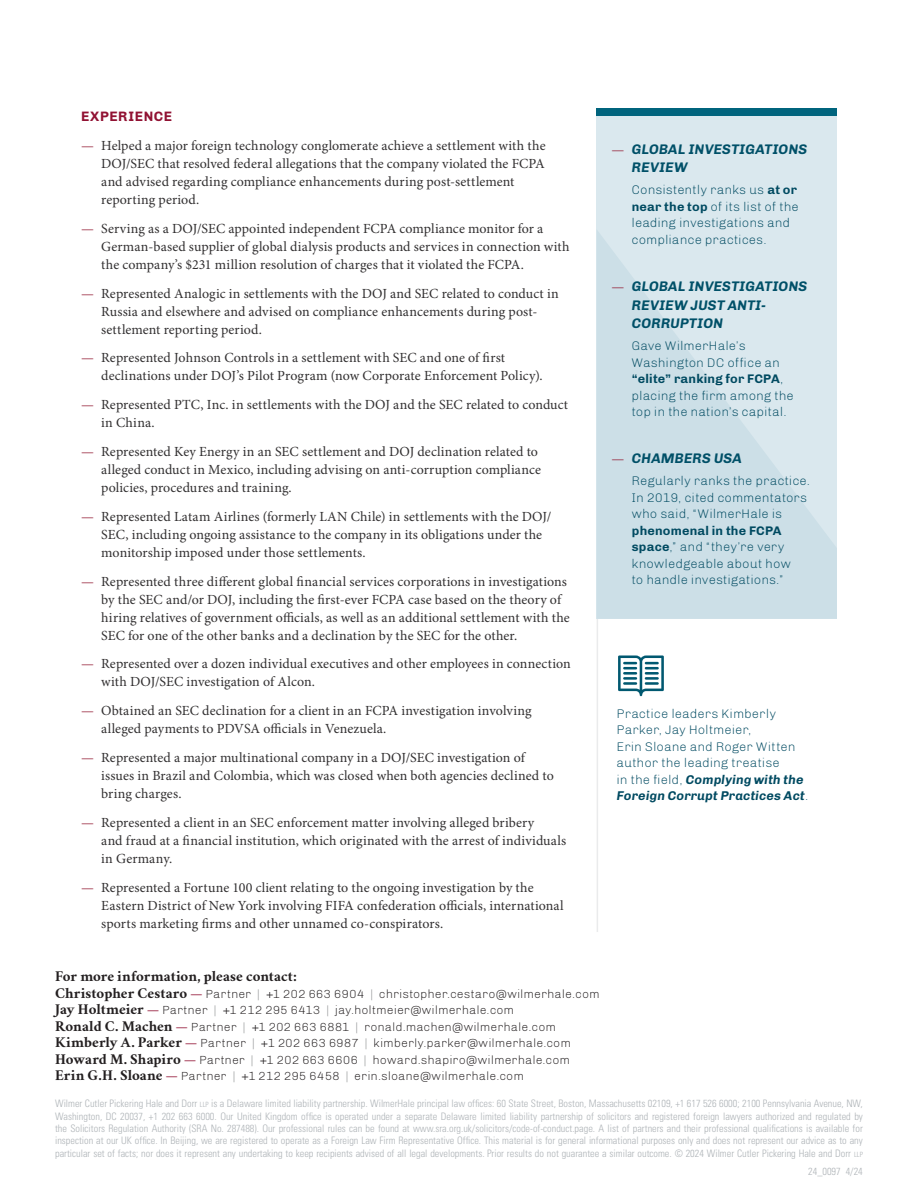
<style>
.page{position:relative;width:918px;height:1188px;background:#fff}
.page>*{position:absolute;margin:0;border:0;box-sizing:border-box;transform-origin:0 0}
.contact_subhead{font:700 15px "Crimson";letter-spacing:-.005em;color:#231f20}
.t1{font:13.95px/18px "Minion Pro";letter-spacing:.005em;color:#323031}
.t2{font:italic 700 13.95px/18.8px "Chivo";letter-spacing:.01em;color:#005068}
.subhead{font:700 13.95px "Chivo";letter-spacing:.035em;color:#911233}
.sidebar_text{font:300 12.75px/16.5px "Chivo";letter-spacing:.015em;color:#004a61}
.contact_subhead-2{font:300 12px "Chivo";letter-spacing:.02em;color:#231f20}
.t3{font:300 condensed 10.2px/12.3px "Univers LT Std";color:#afb4b8;text-align:justify}
.t4{font:300 condensed 10.2px "Univers LT Std";color:#afb4b8}
.s1{color:#96233a}
.s2{font-family:"Minion Pro";font-weight:400;font-style:normal;color:#96233a}
.s3{font-weight:700}
.s4{font-weight:700;font-style:italic}
.s5{font-family:"Crimson";font-weight:700;font-size:15px}
.s6{color:#911233}
.s7{color:#949698}
.s8{font-size:7.2px}
</style>
<div class="page">
<hr style="left:597px;top:108px;width:1px;height:824px;background:#eaebec">
<div style="left:597px;top:113px;width:240px;height:506px;background:#dae8ee"></div>
<svg style="left:597px;top:231px;width:240px;height:388px;fill:#ccdfe7"></svg>
<div style="left:597px;top:108px;width:240px;height:7px;background:#00647d"></div>
<svg style="left:618px;top:655px;width:46px;height:41px"></svg>
<p class="subhead" style="left:81px;top:108px;width:93px">EXPERIENCE</p>
<p class="t1" style="left:101px;top:137px;width:446px;text-indent:-20px"><span class="s1">—</span> Helped a major foreign technology conglomerate achieve a settlement with the DOJ/SEC that resolved federal allegations that the company violated the FCPA and advised regarding compliance enhancements during post-settlement reporting period.</p>
<p class="t1" style="left:101px;top:220px;width:470px;text-indent:-20px"><span class="s1">—</span> Serving as a DOJ/SEC appointed independent FCPA compliance monitor for a<br>German-based supplier of global dialysis products and services in connection with the company’s $231 million resolution of charges that it violated the FCPA.</p>
<p class="t1" style="left:101px;top:285px;width:459px;text-indent:-20px"><span class="s1">—</span> Represented Analogic in settlements with the DOJ and SEC related to conduct in<br>Russia and elsewhere and advised on compliance enhancements during post&shy;settlement reporting period.</p>
<p class="t1" style="left:101px;top:349px;width:443px;text-indent:-20px"><span class="s1">—</span> Represented Johnson Controls in a settlement with SEC and one of first declinations under DOJ’s Pilot Program (now Corporate Enforcement Policy).</p>
<p class="t1" style="left:101px;top:396px;width:468px;text-indent:-20px"><span class="s1">—</span> Represented PTC, Inc. in settlements with the DOJ and the SEC related to conduct in China.</p>
<p class="t1" style="left:101px;top:443px;width:441px;text-indent:-20px"><span class="s1">—</span> Represented Key Energy in an SEC settlement and DOJ declination related to alleged conduct in Mexico, including advising on anti-corruption compliance policies, procedures and training.</p>
<p class="t1" style="left:101px;top:508px;width:452px;text-indent:-20px"><span class="s1">—</span> Represented Latam Airlines (formerly LAN Chile) in settlements with the DOJ/<br>SEC, including ongoing assistance to the company in its obligations under the monitorship imposed under those settlements.</p>
<p class="t1" style="left:101px;top:573px;width:470px;text-indent:-20px"><span class="s1">—</span> Represented three different global financial services corporations in investigations by the SEC and/or DOJ, including the first-ever FCPA case based on the theory of hiring relatives of government officials, as well as an additional settlement with the SEC for one of the other banks and a declination by the SEC for the other.</p>
<p class="t1" style="left:101px;top:655px;width:471px;text-indent:-20px"><span class="s1">—</span> Represented over a dozen individual executives and other employees in connection with DOJ/SEC investigation of Alcon.</p>
<p class="t1" style="left:101px;top:702px;width:432px;text-indent:-20px"><span class="s1">—</span> Obtained an SEC declination for a client in an FCPA investigation involving alleged payments to PDVSA officials in Venezuela.</p>
<p class="t1" style="left:101px;top:749px;width:454px;text-indent:-20px"><span class="s1">—</span> Represented a major multinational company in a DOJ/SEC investigation of issues in Brazil and Colombia, which was closed when both agencies declined to bring charges.</p>
<p class="t1" style="left:101px;top:814px;width:467px;text-indent:-20px"><span class="s1">—</span> Represented a client in an SEC enforcement matter involving alleged bribery<br>and fraud at a financial institution, which originated with the arrest of individuals in Germany.</p>
<p class="t1" style="left:101px;top:879px;width:464px;text-indent:-20px"><span class="s1">—</span> Represented a Fortune 100 client relating to the ongoing investigation by the<br>Eastern District of New York involving FIFA confederation officials, international sports marketing firms and other unnamed co-conspirators.</p>
<p class="t2" style="left:632px;top:139px;width:177px;text-indent:-20px"><span class="s2">—</span> GLOBAL INVESTIGATIONS<br>REVIEW</p>
<p class="sidebar_text" style="left:632px;top:181px;width:169px">Consistently ranks us <span class="s3">at or near the top</span> of its list of the leading investigations and compliance practices.</p>
<p class="t2" style="left:632px;top:277px;width:177px;text-indent:-20px"><span class="s2">—</span> GLOBAL INVESTIGATIONS<br>REVIEW JUST ANTI-<br>CORRUPTION</p>
<p class="sidebar_text" style="left:632px;top:337px;width:164px">Gave WilmerHale’s<br>Washington DC office an <span class="s3">“elite” ranking for FCPA</span>, placing the firm among the top in the nation’s capital.</p>
<p class="t2" style="left:612px;top:449px;width:132px"><span class="s2">—</span> CHAMBERS USA</p>
<p class="sidebar_text" style="left:632px;top:472px;width:180px">Regularly ranks the practice.<br>In 2019, cited commentators who said, “WilmerHale is <span class="s3">phenomenal in the FCPA space</span>,” and “they’re very knowledgeable about how<br>to handle investigations.”</p>
<p class="sidebar_text" style="left:617px;top:705px;width:193px">Practice leaders Kimberly<br>Parker, Jay Holtmeier,<br>Erin Sloane and Roger Witten author the leading treatise<br>in the field, <span class="s4">Complying with the<br>Foreign Corrupt Practices Act</span>.</p>
<p class="contact_subhead" style="left:55px;top:965px;width:243px">For more information, please contact:</p>
<p class="contact_subhead-2" style="left:55px;top:986px;width:546px"><span class="s5">Christopher Cestaro</span> <span class="s6">—</span> Partner <span class="s7">|</span> +1 202 663 6904 <span class="s7">|</span> christopher.cestaro@wilmerhale.com</p>
<p class="contact_subhead-2" style="left:55px;top:1003px;width:461px"><span class="s5">Jay Holtmeier</span> <span class="s6">—</span> Partner <span class="s7">|</span> +1 212 295 6413 <span class="s7">|</span> jay.holtmeier@wilmerhale.com</p>
<p class="contact_subhead-2" style="left:55px;top:1019px;width:503px"><span class="s5">Ronald C. Machen</span> <span class="s6">—</span> Partner <span class="s7">|</span> +1 202 663 6881 <span class="s7">|</span> ronald.machen@wilmerhale.com</p>
<p class="contact_subhead-2" style="left:55px;top:1036px;width:517px"><span class="s5">Kimberly A. Parker</span> <span class="s6">—</span> Partner <span class="s7">|</span> +1 202 663 6987 <span class="s7">|</span> kimberly.parker@wilmerhale.com</p>
<p class="contact_subhead-2" style="left:55px;top:1052px;width:517px"><span class="s5">Howard M. Shapiro</span> <span class="s6">—</span> Partner <span class="s7">|</span> +1 202 663 6606 <span class="s7">|</span> howard.shapiro@wilmerhale.com</p>
<p class="contact_subhead-2" style="left:55px;top:1069px;width:470px"><span class="s5">Erin G.H. Sloane</span> <span class="s6">—</span> Partner <span class="s7">|</span> +1 212 295 6458 <span class="s7">|</span> erin.sloane@wilmerhale.com</p>
<p class="t3" style="left:55px;top:1098px;width:809px">Wilmer Cutler Pickering Hale and Dorr <span class="s8">llp</span> is a Delaware limited liability partnership. WilmerHale principal law offices: 60 State Street, Boston, Massachusetts 02109, +1 617 526 6000; 2100 Pennsylvania Avenue, NW, Washington, DC 20037, +1 202 663 6000. Our United Kingdom office is operated under a separate Delaware limited liability partnership of solicitors and registered foreign lawyers authorized and regulated by the Solicitors Regulation Authority (SRA No. 287488). Our professional rules can be found at www.sra.org.uk/solicitors/code-of-conduct.page. A list of partners and their professional qualifications is available for inspection at our UK office. In Beijing, we are registered to operate as a Foreign Law Firm Representative Office. This material is for general informational purposes only and does not represent our advice as to any particular set of facts; nor does it represent any undertaking to keep recipients advised of all legal developments. Prior results do not guarantee a similar outcome. © 2024 Wilmer Cutler Pickering Hale and Dorr <span class="s8">llp</span></p>
<p class="t4" style="left:808px;top:1165px;width:56px">24_0097 4/24</p>
</div>
